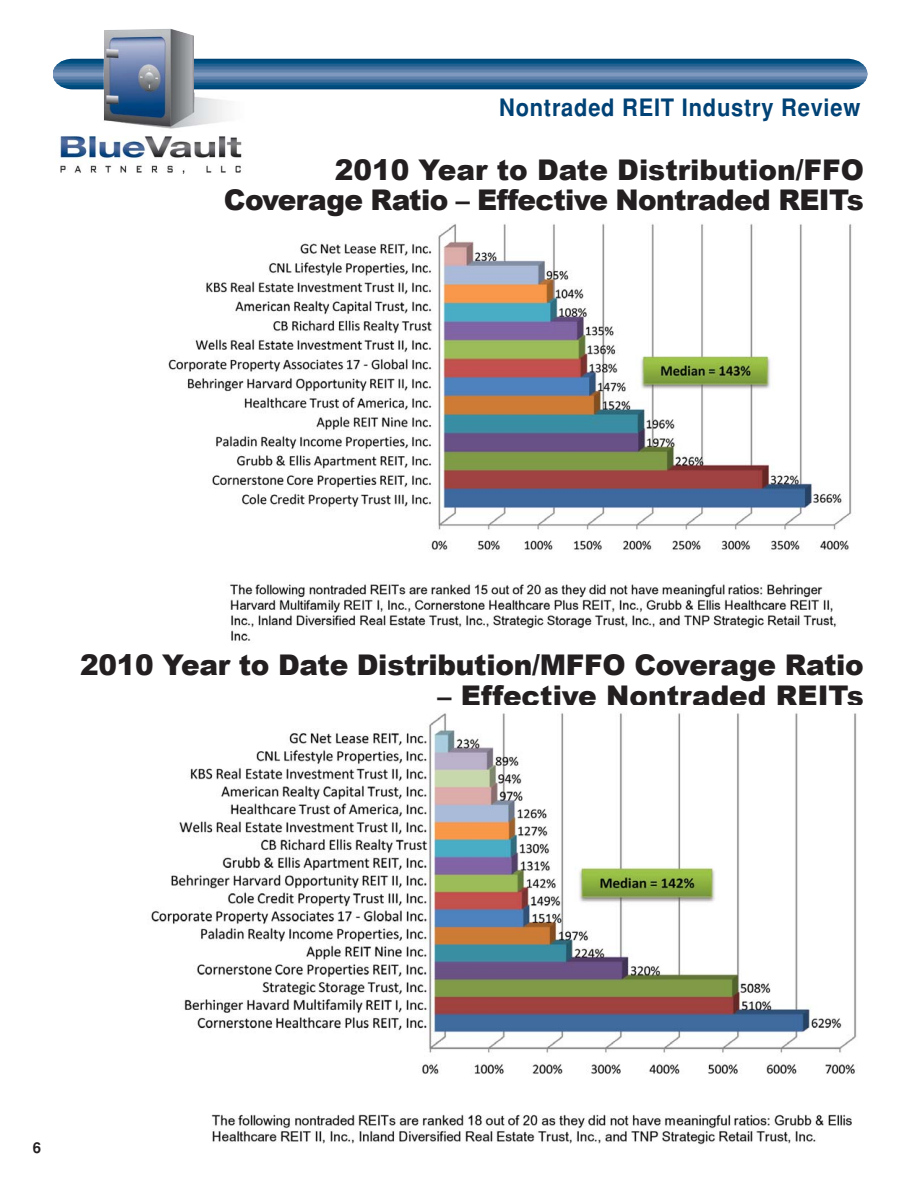
<style>
.page{position:relative;width:918px;height:1188px;background:#fff}
.page>*{position:absolute;margin:0;border:0;box-sizing:border-box;transform-origin:0 0}
.t1{font:900 28.5px/30.3px "Arial";letter-spacing:-.01em;color:#231f20;text-align:right}
.t2{font:700 24px "Helvetica";letter-spacing:.035em;color:#004275;scale:.91 1}
.t3{font:700 15px "Helvetica";color:#231f20}
</style>
<div class="page">
<hr style="left:53px;top:59px;width:814px;height:1px;background:#004275">
<hr style="left:53px;top:60px;width:814px;height:1px;background:#00497b">
<hr style="left:53px;top:61px;width:814px;height:2px;background:#004f81">
<hr style="left:53px;top:63px;width:814px;height:1px;background:#085889">
<hr style="left:53px;top:64px;width:814px;height:2px;background:#235f8f">
<hr style="left:53px;top:66px;width:814px;height:1px;background:#346896">
<hr style="left:53px;top:67px;width:814px;height:2px;background:#43709d">
<hr style="left:53px;top:69px;width:814px;height:1px;background:#537aa6">
<hr style="left:53px;top:70px;width:814px;height:2px;background:#6184ad">
<hr style="left:53px;top:72px;width:814px;height:1px;background:#6f8eb5">
<hr style="left:53px;top:74px;width:814px;height:2px;background:#7e99bd">
<hr style="left:53px;top:76px;width:814px;height:1px;background:#6e8db4">
<hr style="left:53px;top:77px;width:814px;height:2px;background:#5e82ab">
<hr style="left:53px;top:79px;width:814px;height:1px;background:#4e77a3">
<hr style="left:53px;top:80px;width:814px;height:2px;background:#3d6c9a">
<hr style="left:53px;top:82px;width:814px;height:2px;background:#2b6392">
<hr style="left:53px;top:83px;width:814px;height:2px;background:#145a8a">
<hr style="left:53px;top:85px;width:814px;height:2px;background:#005183">
<hr style="left:53px;top:87px;width:814px;height:1px;background:#004a7c">
<hr style="left:53px;top:88px;width:814px;height:1px;background:#004275">
<img style="left:56px;top:29px;width:190px;height:145px">
<img style="left:168px;top:223px;width:684px;height:418px">
<img style="left:151px;top:713px;width:706px;height:432px">
<p class="t2" style="left:499px;top:99px;width:398px">Nontraded REIT Industry Review</p>
<p class="t1" style="left:224px;top:153px;width:641px">2010 Year to Date Distribution/FFO<br>Coverage Ratio – Effective Nontraded REITs</p>
<p class="t1" style="left:80px;top:649px;width:785px">2010 Year to Date Distribution/MFFO Coverage Ratio</p>
<p class="t1" style="left:438px;top:679px;width:428px">– Effective Nontraded REITs</p>
<p class="t3" style="left:33px;top:1142px;width:10px">6</p>
</div>
